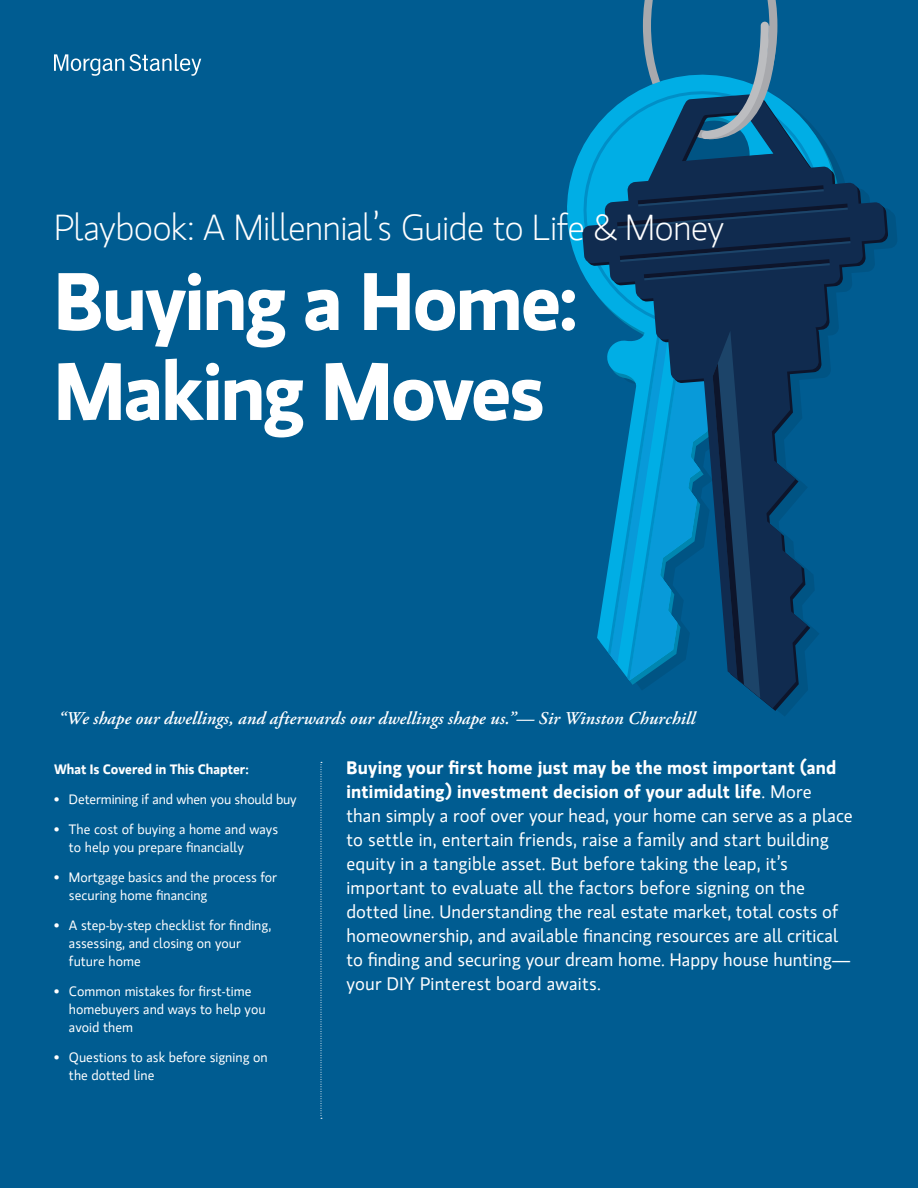
<style>
.page{position:relative;width:918px;height:1188px;background:#005c91}
.page>*{position:absolute;margin:0;border:0;box-sizing:border-box;transform-origin:0 0}
.t1{font:700 81px/90px "MS Gloriola II Std";letter-spacing:-.03em;color:#fff}
.t2{font:300 36px "MS Gloriola II Std";letter-spacing:-.025em;color:#fff}
.t3{font:18px/24px "MS Gloriola II Std";color:#fff}
.t4{font:italic 600 18px "Adobe Garamond Pro";letter-spacing:.005em;color:#fff}
.t5{font:13.5px/18px "MS Gloriola II Std";color:#fff}
.t6{font:700 13.5px "MS Gloriola II Std";color:#fff}
.s1{font-weight:700}
</style>
<div class="page">
<svg style="left:567px;top:160px;width:10px;height:101px"></svg>
<svg style="left:577px;top:88px;width:66px;height:184px"></svg>
<svg style="left:582px;top:94px;width:304px;height:614px"></svg>
<svg style="left:713px;top:331px;width:47px;height:367px;background:#11365b"></svg>
<svg style="left:617px;top:185px;width:231px;height:43px;background:#102b4d"></svg>
<svg style="left:620px;top:237px;width:231px;height:43px;background:#10294b"></svg>
<svg style="left:643px;top:0;width:135px;height:164px"></svg>
<svg style="left:54px;top:54px;width:147px;height:22px"></svg>
<svg style="left:321px;top:762px;width:1px;height:357px"></svg>
<h2 class="t2" style="left:54px;top:204px;width:672px">Playbook: A Millennial’s Guide to Life &amp; Money</h2>
<h1 class="t1" style="left:54px;top:253px;width:526px">Buying a Home:<br>Making Moves</h1>
<p class="t4" style="left:58px;top:708px;width:639px">“We shape our dwellings, and afterwards our dwellings shape us.”— Sir Winston Churchill</p>
<p class="t6" style="left:54px;top:760px;width:196px">What Is Covered in This Chapter:</p>
<p class="t5" style="left:54px;top:790px;width:244px">• Determining if and when you should buy</p>
<p class="t5" style="left:69px;top:820px;width:211px;text-indent:-15px">• The cost of buying a home and ways to help you prepare financially</p>
<p class="t5" style="left:69px;top:868px;width:210px;text-indent:-15px">• Mortgage basics and the process for securing home financing</p>
<p class="t5" style="left:69px;top:916px;width:204px;text-indent:-15px">• A step-by-step checklist for finding, assessing, and closing on your future home</p>
<p class="t5" style="left:69px;top:982px;width:198px;text-indent:-15px">• Common mistakes for first-time homebuyers and ways to help you avoid them</p>
<p class="t5" style="left:69px;top:1048px;width:200px;text-indent:-15px">• Questions to ask before signing on the dotted line</p>
<p class="t3" style="left:346px;top:755px;width:508px"><span class="s1">Buying your first home just may be the most important (and intimidating) investment decision of your adult life</span>. More<br>than simply a roof over your head, your home can serve as a place to settle in, entertain friends, raise a family and start building equity in a tangible asset. But before taking the leap, it’s important to evaluate all the factors before signing on the dotted line. Understanding the real estate market, total costs of homeownership, and available financing resources are all critical to finding and securing your dream home. Happy house hunting— your DIY Pinterest board awaits.</p>
</div>
